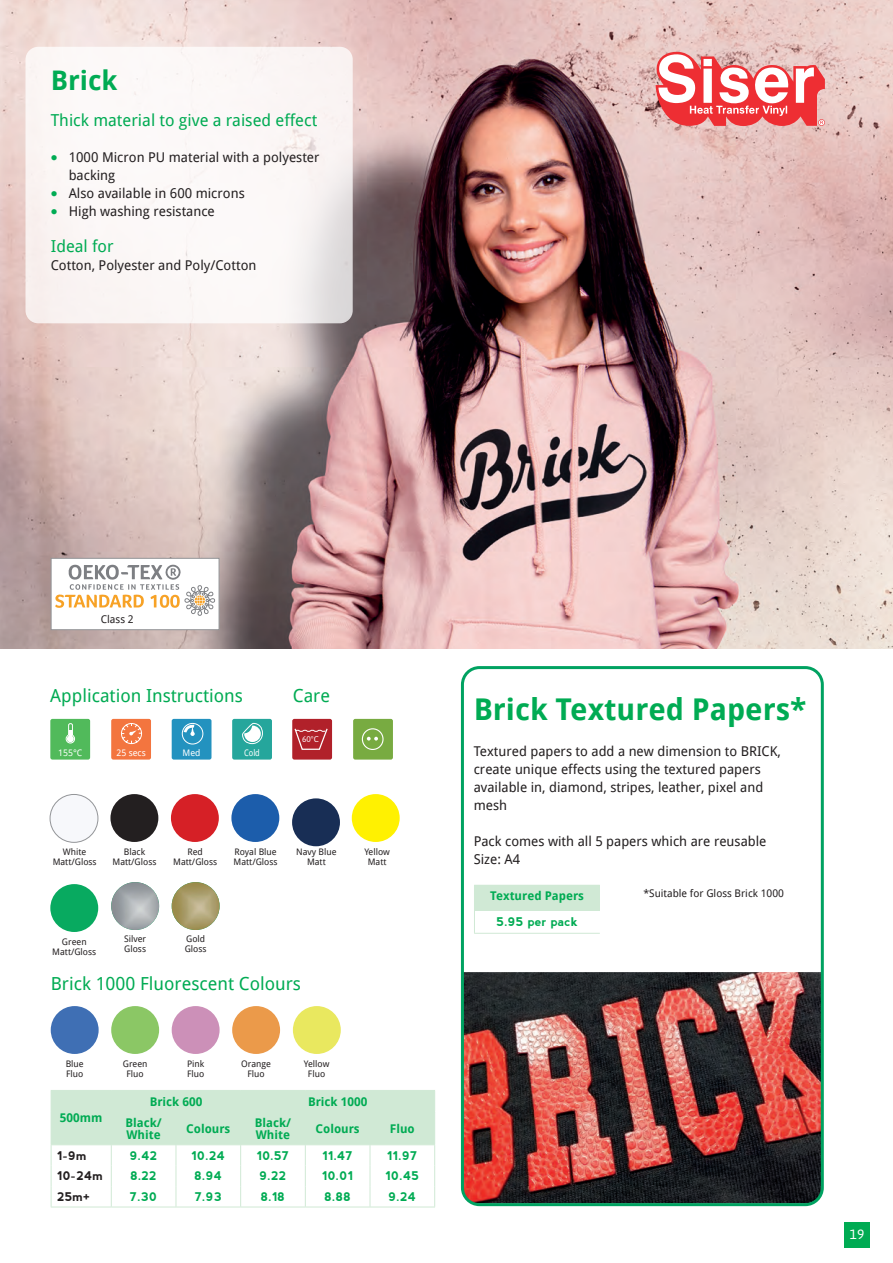
<style>
.page{position:relative;width:893px;height:1263px;background:#fff}
.page>*{position:absolute;margin:0;border:0;box-sizing:border-box;transform-origin:0 0}
.t1{font:700 30px "Droid Sans";color:#00ab53}
.t2{font:700 27px "Droid Sans";color:#00ab53}
.t3{font:18px "Droid Sans";color:#00ab53}
.t4{font:16.5px "Droid Sans";color:#00ab53}
.t5{font:13.5px/18px "Droid Sans";color:#231f20}
.t6{font:13.5px "Asap";color:#fff}
.t7{font:700 12px "nevis";letter-spacing:.01em;color:#00ab53}
.t8{font:700 12px/12px "Droid Sans";color:#00ab53}
.t9{font:700 12px "nevis";letter-spacing:.01em;color:#231f20}
.t10{font:10.65px "Droid Sans";color:#231f20}
.t11{font:10.5px "Droid Sans";color:#231f20}
.t12{font:9px/10.5px "Droid Sans";color:#231f20;text-align:center}
.t13{font:9px "Droid Sans";color:#fff}
.t14{font:9px "Droid Sans";color:#fff;scale:.87 1}
.t15{font:8.25px "Asap";color:#fff}
.s1{color:#00ab53}
</style>
<div class="page">
<img style="left:461px;top:972px;width:359px;height:230px">
<img style="left:0;top:0;width:893px;height:648px">
<div style="left:26px;top:47px;width:327px;height:276px;background:#fbf7f6;border-radius:13px"></div>
<div style="left:50px;top:719px;width:40px;height:40px;background:#51ba5b;border-radius:2px"></div>
<svg style="left:65px;top:723px;width:10px;height:21px"></svg>
<div style="left:111px;top:719px;width:40px;height:40px;background:#f3753f;border-radius:2px"></div>
<svg style="left:121px;top:723px;width:21px;height:21px"></svg>
<div style="left:172px;top:719px;width:39px;height:40px;background:#2392bf;border-radius:2px"></div>
<div style="left:182px;top:723px;width:21px;height:21px;border:1px solid #fff;border-radius:50%"></div>
<svg style="left:184px;top:724px;width:11px;height:12px"></svg>
<div style="left:232px;top:719px;width:40px;height:40px;background:#25a69c;border-radius:2px"></div>
<svg style="left:242px;top:723px;width:21px;height:21px"></svg>
<div style="left:292px;top:719px;width:40px;height:40px;background:#b1212a;border-radius:2px"></div>
<svg style="left:294px;top:728px;width:34px;height:22px"></svg>
<svg style="left:51px;top:1090px;width:384px;height:117px"></svg>
<hr style="left:111px;top:1111px;width:65px;height:1px;background:#d0e9d5">
<hr style="left:111px;top:1112px;width:1px;height:32px;background:#d0e9d5">
<hr style="left:111px;top:1144px;width:65px;height:1px;background:#d0e9d5">
<hr style="left:176px;top:1111px;width:65px;height:1px;background:#d0e9d5">
<hr style="left:176px;top:1112px;width:1px;height:32px;background:#d0e9d5">
<hr style="left:240px;top:1112px;width:1px;height:32px;background:#d0e9d5">
<hr style="left:176px;top:1144px;width:65px;height:1px;background:#d0e9d5">
<div style="left:231px;top:794px;width:48px;height:48px;background:#1c5dab;border-radius:50%"></div>
<div style="left:110px;top:794px;width:48px;height:48px;background:#231f20;border-radius:50%"></div>
<div style="left:292px;top:798px;width:48px;height:48px;background:#182e55;border-radius:50%"></div>
<div style="left:352px;top:794px;width:48px;height:48px;background:#fff101;border-radius:50%"></div>
<div style="left:171px;top:794px;width:48px;height:48px;background:#d62026;border-radius:50%"></div>
<div style="left:50px;top:884px;width:48px;height:48px;background:#08aa60;border-radius:50%"></div>
<div style="left:461px;top:666px;width:363px;height:540px;border:3px solid #00a261;border-radius:17px"></div>
<div style="left:51px;top:1006px;width:48px;height:48px;background:#3f6fb4;border-radius:50%"></div>
<div style="left:111px;top:1006px;width:48px;height:48px;background:#8bc765;border-radius:50%"></div>
<div style="left:172px;top:1006px;width:48px;height:48px;background:#cc90b8;border-radius:50%"></div>
<div style="left:232px;top:1006px;width:48px;height:48px;background:#eb9a4a;border-radius:50%"></div>
<div style="left:293px;top:1006px;width:48px;height:48px;background:#e9e85f;border-radius:50%"></div>
<div style="left:353px;top:719px;width:40px;height:40px;background:#78ab41;border-radius:2px"></div>
<div style="left:362px;top:728px;width:22px;height:22px;border:1px solid #fff;border-radius:50%"></div>
<svg style="left:367px;top:737px;width:11px;height:3px"></svg>
<div style="left:50px;top:794px;width:48px;height:48px;background:#f7f8fb;border-radius:50%"></div>
<div style="left:50px;top:794px;width:48px;height:49px;border:1px solid #939598;border-radius:50%"></div>
<img style="left:111px;top:882px;width:48px;height:48px;border-radius:24px">
<img style="left:172px;top:882px;width:48px;height:48px;border-radius:24px">
<div style="left:844px;top:1222px;width:26px;height:25px;background:#00ab53"></div>
<div style="left:474px;top:885px;width:126px;height:26px;background:#d0e9d5"></div>
<svg style="left:474px;top:911px;width:1px;height:22px"></svg>
<hr style="left:474px;top:933px;width:126px;height:1px;background:#d0e9d5">
<div style="left:51px;top:558px;width:168px;height:72px;background:#fff;border:1px solid #939598"></div>
<svg style="left:55px;top:565px;width:160px;height:51px"></svg>
<svg style="left:653px;top:51px;width:172px;height:75px"></svg>
<h2 class="t2" style="left:51px;top:61px;width:68px">Brick</h2>
<p class="t4" style="left:51px;top:109px;width:268px">Thick material to give a raised effect</p>
<p class="t5" style="left:69px;top:148px;width:252px;text-indent:-18px"><span class="s1">●</span> 1000 Micron PU material with a polyester backing</p>
<p class="t5" style="left:51px;top:184px;width:196px"><span class="s1">●</span> Also available in 600 microns</p>
<p class="t5" style="left:51px;top:202px;width:166px"><span class="s1">●</span> High washing resistance</p>
<p class="t4" style="left:51px;top:235px;width:64px">Ideal for</p>
<p class="t5" style="left:51px;top:256px;width:207px">Cotton, Polyester and Poly/Cotton</p>
<p class="t10" style="left:101px;top:612px;width:34px">Class 2</p>
<h3 class="t3" style="left:50px;top:683px;width:194px">Application Instructions</h3>
<h3 class="t3" style="left:293px;top:683px;width:39px">Care</h3>
<p class="t13" style="left:58px;top:747px;width:26px">155°C</p>
<p class="t13" style="left:116px;top:747px;width:31px">25 secs</p>
<p class="t13" style="left:183px;top:747px;width:19px">Med</p>
<p class="t14" style="left:244px;top:747px;width:19px">Cold</p>
<p class="t15" style="left:302px;top:734px;width:18px">60°C</p>
<p class="t12" style="left:53px;top:846px;width:46px">White<br>Matt/Gloss</p>
<p class="t12" style="left:234px;top:846px;width:46px;text-align:left">Royal Blue<br>Matt/Gloss</p>
<p class="t12" style="left:112px;top:846px;width:46px">Black<br>Matt/Gloss</p>
<p class="t12" style="left:296px;top:846px;width:42px">Navy Blue<br>Matt</p>
<p class="t12" style="left:364px;top:846px;width:27px">Yellow<br>Matt</p>
<p class="t12" style="left:173px;top:846px;width:46px">Red<br>Matt/Gloss</p>
<p class="t12" style="left:124px;top:933px;width:24px;text-align:left">Silver<br>Gloss</p>
<p class="t12" style="left:185px;top:933px;width:23px;text-align:left">Gold<br>Gloss</p>
<h3 class="t3" style="left:51px;top:971px;width:252px">Brick 1000 Fluorescent Colours</h3>
<p class="t12" style="left:52px;top:936px;width:46px">Green<br>Matt/Gloss</p>
<p class="t12" style="left:66px;top:1058px;width:20px;text-align:left">Blue<br>Fluo</p>
<p class="t12" style="left:123px;top:1058px;width:26px">Green<br>Fluo</p>
<p class="t12" style="left:187px;top:1058px;width:19px;text-align:left">Pink<br>Fluo</p>
<p class="t12" style="left:241px;top:1058px;width:31px">Orange<br>Fluo</p>
<p class="t12" style="left:304px;top:1058px;width:27px">Yellow<br>Fluo</p>
<p class="t8" style="left:60px;top:1111px;width:44px">500mm</p>
<p class="t8" style="left:150px;top:1095px;width:54px">Brick 600</p>
<p class="t8" style="left:308px;top:1095px;width:61px">Brick 1000</p>
<p class="t8" style="left:125px;top:1116px;width:38px">Black/<br>White</p>
<p class="t8" style="left:186px;top:1122px;width:46px">Colours</p>
<p class="t8" style="left:255px;top:1116px;width:38px">Black/<br>White</p>
<p class="t8" style="left:316px;top:1122px;width:46px">Colours</p>
<p class="t8" style="left:390px;top:1122px;width:26px">Fluo</p>
<p class="t9" style="left:57px;top:1148px;width:31px">1-9m</p>
<p class="t7" style="left:130px;top:1148px;width:29px">9.42</p>
<p class="t7" style="left:192px;top:1148px;width:35px">10.24</p>
<p class="t7" style="left:257px;top:1148px;width:34px">10.57</p>
<p class="t7" style="left:322px;top:1148px;width:32px">11.47</p>
<p class="t7" style="left:387px;top:1148px;width:32px">11.97</p>
<p class="t9" style="left:57px;top:1169px;width:47px">10-24m</p>
<p class="t7" style="left:130px;top:1169px;width:28px">8.22</p>
<p class="t7" style="left:195px;top:1169px;width:29px">8.94</p>
<p class="t7" style="left:260px;top:1169px;width:28px">9.22</p>
<p class="t7" style="left:322px;top:1169px;width:33px">10.01</p>
<p class="t7" style="left:386px;top:1169px;width:35px">10.45</p>
<p class="t9" style="left:57px;top:1190px;width:35px">25m+</p>
<p class="t7" style="left:130px;top:1190px;width:29px">7.30</p>
<p class="t7" style="left:195px;top:1190px;width:29px">7.93</p>
<p class="t7" style="left:261px;top:1190px;width:26px">8.18</p>
<p class="t7" style="left:324px;top:1190px;width:28px">8.88</p>
<p class="t7" style="left:389px;top:1190px;width:29px">9.24</p>
<h1 class="t1" style="left:474px;top:688px;width:334px">Brick Textured Papers*</h1>
<p class="t5" style="left:474px;top:742px;width:309px">Textured papers to add a new dimension to BRICK, create unique effects using the textured papers available in, diamond, stripes, leather, pixel and mesh</p>
<p class="t5" style="left:474px;top:832px;width:294px">Pack comes with all 5 papers which are reusable<br>Size: A4</p>
<p class="t8" style="left:490px;top:890px;width:95px">Textured Papers</p>
<p class="t7" style="left:497px;top:915px;width:83px">5.95 per pack</p>
<p class="t11" style="left:643px;top:885px;width:142px">*Suitable for Gloss Brick 1000</p>
<p class="t6" style="left:850px;top:1227px;width:16px">19</p>
</div>
